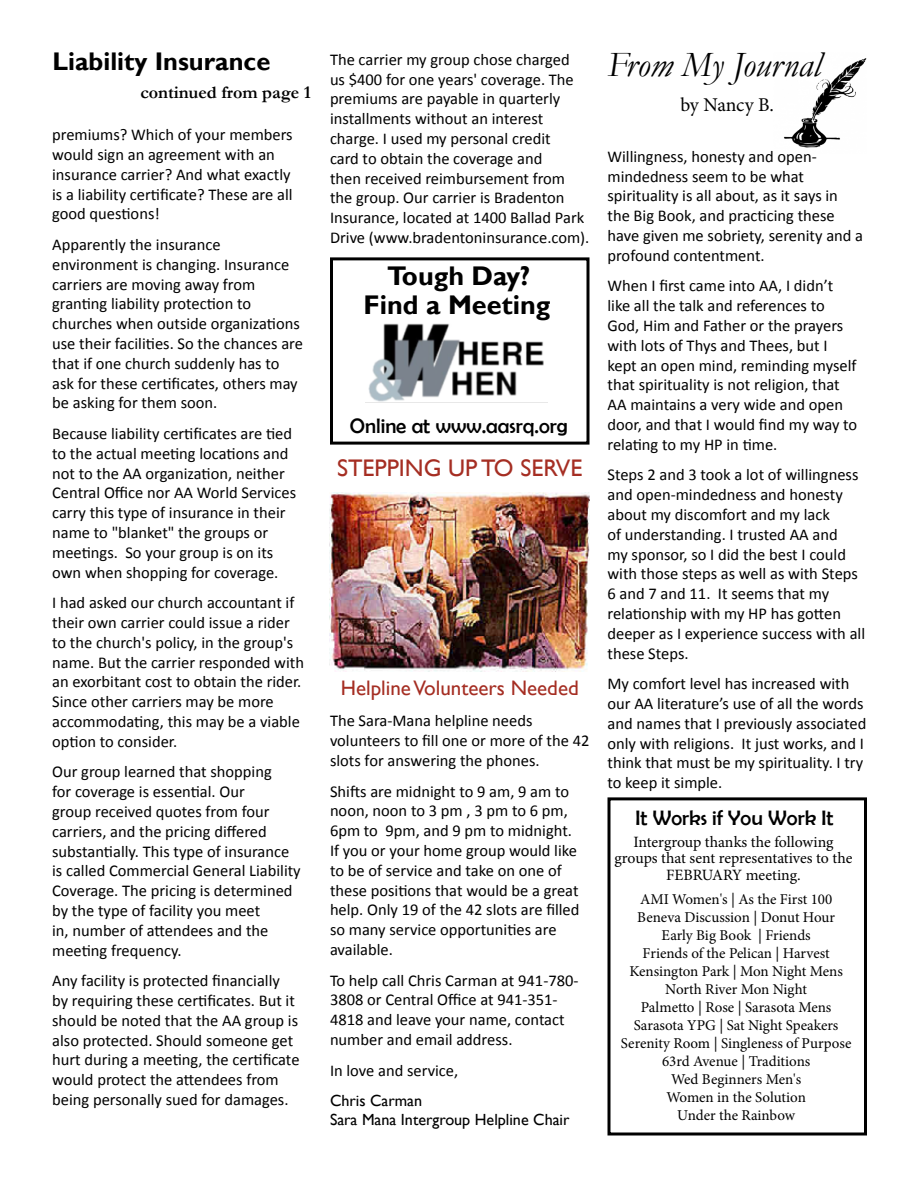
<style>
.page{position:relative;width:918px;height:1188px;background:#fff}
.page>*{position:absolute;margin:0;border:0;box-sizing:border-box;transform-origin:0 0}
.t1{font:italic 36px "Garamond";color:#000}
.t2{font:700 27px/28.8px "Gill Sans";color:#000;text-align:center}
.t3{font:700 25.5px "Gill Sans";color:#000}
.t4{font:24px "Gill Sans";color:#a52e23}
.t5{font:21px "Berlin Sans FB";color:#000}
.t6{font:21px "Gill Sans";color:#a52e23}
.t7{font:19.5px "Minion Pro";letter-spacing:-.01em;color:#000}
.t8{font:700 18px "Garamond";color:#000}
.t9{font:16.5px/19.8px "Calibri";color:#000}
.t10{font:16.2px/19.4px "Gill Sans";color:#000}
.t11{font:15.75px/16.5px "Minion Pro";letter-spacing:-.005em;color:#000;text-align:center}
.t12{font:15px/18px "Minion Pro";color:#000;text-align:center}
</style>
<div class="page">
<img style="left:784px;top:58px;width:83px;height:90px">
<div style="left:608px;top:797px;width:259px;height:339px;border:3px solid #000"></div>
<img style="left:330px;top:492px;width:260px;height:180px">
<div style="left:330px;top:257px;width:260px;height:188px;border:3px solid #000"></div>
<img style="left:368px;top:324px;width:176px;height:78px">
<h3 class="t3" style="left:52px;top:46px;width:219px">Liability Insurance</h3>
<p class="t8" style="left:140px;top:80px;width:172px">continued from page 1</p>
<p class="t9" style="left:52px;top:125px;width:242px">premiums? Which of your members would sign an agreement with an insurance carrier? And what exactly is a liability certificate? These are all good questions!</p>
<p class="t9" style="left:52px;top:235px;width:252px">Apparently the insurance environment is changing. Insurance carriers are moving away from granting liability protection to churches when outside organizations use their facilities. So the chances are that if one church suddenly has to ask for these certificates, others may be asking for them soon.</p>
<p class="t9" style="left:52px;top:424px;width:245px">Because liability certificates are tied to the actual meeting locations and not to the AA organization, neither Central Office nor AA World Services carry this type of insurance in their name to "blanket" the groups or meetings. So your group is on its own when shopping for coverage.</p>
<p class="t9" style="left:52px;top:593px;width:253px">I had asked our church accountant if their own carrier could issue a rider to the church's policy, in the group's name. But the carrier responded with an exorbitant cost to obtain the rider.<br>Since other carriers may be more accommodating, this may be a viable option to consider.</p>
<p class="t9" style="left:52px;top:762px;width:250px">Our group learned that shopping<br>for coverage is essential. Our<br>group received quotes from four carriers, and the pricing differed substantially. This type of insurance is called Commercial General Liability<br>Coverage. The pricing is determined by the type of facility you meet<br>in, number of attendees and the meeting frequency.</p>
<p class="t9" style="left:52px;top:971px;width:249px">Any facility is protected financially by requiring these certificates. But it should be noted that the AA group is also protected. Should someone get hurt during a meeting, the certificate would protect the attendees from being personally sued for damages.</p>
<p class="t9" style="left:330px;top:50px;width:261px">The carrier my group chose charged<br>us $400 for one years' coverage. The premiums are payable in quarterly installments without an interest charge. I used my personal credit<br>card to obtain the coverage and<br>then received reimbursement from the group. Our carrier is Bradenton Insurance, located at 1400 Ballad Park Drive (www.bradentoninsurance.com).</p>
<h2 class="t2" style="left:364px;top:262px;width:188px">Tough Day?<br>Find a Meeting</h2>
<p class="t5" style="left:350px;top:414px;width:219px">Online at www.aasrq.org</p>
<h3 class="t4" style="left:337px;top:454px;width:247px">STEPPING UP TO SERVE</h3>
<p class="t6" style="left:341px;top:676px;width:240px">Helpline Volunteers Needed</p>
<p class="t9" style="left:330px;top:711px;width:261px">The Sara-Mana helpline needs volunteers to fill one or more of the 42 slots for answering the phones.</p>
<p class="t9" style="left:330px;top:781px;width:251px">Shifts are midnight to 9 am, 9 am to noon, noon to 3 pm , 3 pm to 6 pm,<br>6pm to 9pm, and 9 pm to midnight.<br>If you or your home group would like to be of service and take on one of these positions that would be a great help. Only 19 of the 42 slots are filled so many service opportunities are available.</p>
<p class="t9" style="left:330px;top:970px;width:250px">To help call Chris Carman at 941-780-<br>3808 or Central Office at 941-351-<br>4818 and leave your name, contact number and email address.</p>
<p class="t9" style="left:330px;top:1060px;width:130px">In love and service,</p>
<p class="t10" style="left:330px;top:1091px;width:241px">Chris Carman<br>Sara Mana Intergroup Helpline Chair</p>
<h1 class="t1" style="left:608px;top:40px;width:215px">From My Journal</h1>
<p class="t7" style="left:680px;top:92px;width:95px">by Nancy B.</p>
<p class="t9" style="left:608px;top:146px;width:257px">Willingness, honesty and open&shy;mindedness seem to be what spirituality is all about, as it says in the Big Book, and practicing these have given me sobriety, serenity and a profound contentment.</p>
<p class="t9" style="left:608px;top:276px;width:251px">When I first came into AA, I didn’t like all the talk and references to God, Him and Father or the prayers with lots of Thys and Thees, but I kept an open mind, reminding myself that spirituality is not religion, that AA maintains a very wide and open door, and that I would find my way to relating to my HP in time.</p>
<p class="t9" style="left:608px;top:465px;width:259px">Steps 2 and 3 took a lot of willingness and open-mindedness and honesty about my discomfort and my lack<br>of understanding. I trusted AA and<br>my sponsor, so I did the best I could with those steps as well as with Steps<br>6 and 7 and 11. It seems that my relationship with my HP has gotten deeper as I experience success with all these Steps.</p>
<p class="t9" style="left:608px;top:674px;width:260px">My comfort level has increased with our AA literature’s use of all the words and names that I previously associated only with religions. It just works, and I think that must be my spirituality. I try to keep it simple.</p>
<p class="t5" style="left:635px;top:806px;width:200px">It Works if You Work It</p>
<p class="t11" style="left:615px;top:833px;width:239px">Intergroup thanks the following groups that sent representatives to the<br>FEBRUARY meeting.</p>
<p class="t12" style="left:621px;top:890px;width:232px">AMI Women's | As the First 100<br>Beneva Discussion | Donut Hour<br>Early Big Book | Friends<br>Friends of the Pelican | Harvest<br>Kensington Park | Mon Night Mens<br>North River Mon Night<br>Palmetto | Rose | Sarasota Mens<br>Sarasota YPG | Sat Night Speakers<br>Serenity Room | Singleness of Purpose<br>63rd Avenue | Traditions<br>Wed Beginners Men's<br>Women in the Solution<br>Under the Rainbow</p>
</div>
